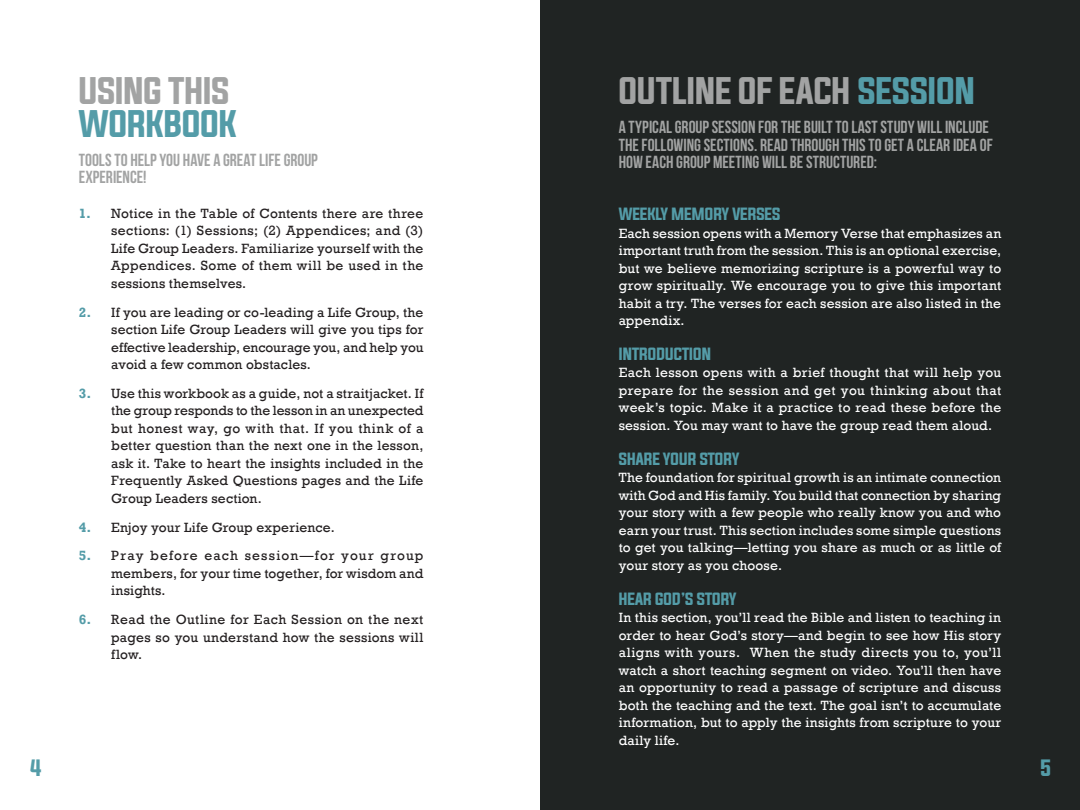
<style>
.page{position:relative;width:1080px;height:810px;background:#fff}
.page>*{position:absolute;margin:0;border:0;box-sizing:border-box;transform-origin:0 0}
.Medium_Title{font:32.5px/32.5px "Evogria";letter-spacing:-.03em;color:#a2a3a3}
.t1{font:20px "Evogria";color:#549ca8}
.Subtitle{font:700 17.5px/17.5px "Bebas Neue";color:#a2a3a3}
.Contents_Header{font:15px "Evogria";letter-spacing:-.025em;color:#549ca8}
.Text_Reverse{font:13.75px/17.5px "Rockwell";letter-spacing:.01em;color:#fff;text-align:justify}
.t2{font:13.75px/17.5px "Rockwell";letter-spacing:.015em;color:#231f20;text-align:justify}
.s1{color:#549ca8}
.s2{font-weight:700;color:#549ca8}
</style>
<div class="page">
<div style="left:540px;top:0;width:540px;height:810px;background:#202423"></div>
<p class="Medium_Title" style="left:79px;top:76px;width:160px">USING THIS<br><span class="s1">WORKBOOK</span></p>
<p class="Subtitle" style="left:79px;top:150px;width:241px">TOOLS TO HELP YOU HAVE A GREAT LIFE GROUP<br>EXPERIENCE!</p>
<p class="t2" style="left:111px;top:205px;width:314px;text-indent:-32px"><span class="s2">1.</span> Notice in the Table of Contents there are three sections: (1) Sessions; (2) Appendices; and (3)<br>Life Group Leaders. Familiarize yourself with the Appendices. Some of them will be used in the sessions themselves.</p>
<p class="t2" style="left:111px;top:303px;width:314px;text-indent:-32px"><span class="s2">2.</span> If you are leading or co-leading a Life Group, the section Life Group Leaders will give you tips for effective leadership, encourage you, and help you avoid a few common obstacles.</p>
<p class="t2" style="left:111px;top:385px;width:314px;text-indent:-32px"><span class="s2">3.</span> Use this workbook as a guide, not a straitjacket. If the group responds to the lesson in an unexpected but honest way, go with that. If you think of a better question than the next one in the lesson, ask it. Take to heart the insights included in the Frequently Asked Questions pages and the Life Group Leaders section.</p>
<p class="t2" style="left:79px;top:518px;width:258px"><span class="s2">4.</span> Enjoy your Life Group experience.</p>
<p class="t2" style="left:111px;top:547px;width:314px;text-indent:-32px"><span class="s2">5.</span> Pray before each session—for your group members, for your time together, for wisdom and insights.</p>
<p class="t2" style="left:111px;top:611px;width:314px;text-indent:-32px"><span class="s2">6.</span> Read the Outline for Each Session on the next pages so you understand how the sessions will flow.</p>
<p class="Medium_Title" style="left:619px;top:76px;width:359px">OUTLINE OF EACH <span class="s1">SESSION</span></p>
<p class="Subtitle" style="left:619px;top:118px;width:375px">A TYPICAL GROUP SESSION FOR THE BUILT TO LAST STUDY WILL INCLUDE<br>THE FOLLOWING SECTIONS. READ THROUGH THIS TO GET A CLEAR IDEA OF<br>HOW EACH GROUP MEETING WILL BE STRUCTURED:</p>
<p class="Contents_Header" style="left:619px;top:203px;width:164px">WEEKLY MEMORY VERSES</p>
<p class="Text_Reverse" style="left:619px;top:224px;width:384px">Each session opens with a Memory Verse that emphasizes an important truth from the session. This is an optional exercise, but we believe memorizing scripture is a powerful way to grow spiritually. We encourage you to give this important habit a try. The verses for each session are also listed in the appendix.</p>
<p class="Contents_Header" style="left:619px;top:343px;width:94px">INTRODUCTION</p>
<p class="Text_Reverse" style="left:619px;top:364px;width:384px">Each lesson opens with a brief thought that will help you prepare for the session and get you thinking about that week’s topic. Make it a practice to read these before the session. You may want to have the group read them aloud.</p>
<p class="Contents_Header" style="left:619px;top:448px;width:122px">SHARE YOUR STORY</p>
<p class="Text_Reverse" style="left:619px;top:469px;width:384px">The foundation for spiritual growth is an intimate connection with God and His family. You build that connection by sharing your story with a few people who really know you and who earn your trust. This section includes some simple questions to get you talking—letting you share as much or as little of your story as you choose.</p>
<p class="Contents_Header" style="left:619px;top:588px;width:119px">HEAR GOD’S STORY</p>
<p class="Text_Reverse" style="left:619px;top:609px;width:384px">In this section, you’ll read the Bible and listen to teaching in order to hear God’s story—and begin to see how His story aligns with yours. When the study directs you to, you’ll watch a short teaching segment on video. You’ll then have an opportunity to read a passage of scripture and discuss both the teaching and the text. The goal isn’t to accumulate information, but to apply the insights from scripture to your daily life.</p>
<h2 class="t1" style="left:30px;top:754px;width:14px">4</h2>
<h2 class="t1" style="left:1039px;top:754px;width:14px">5</h2>
</div>
